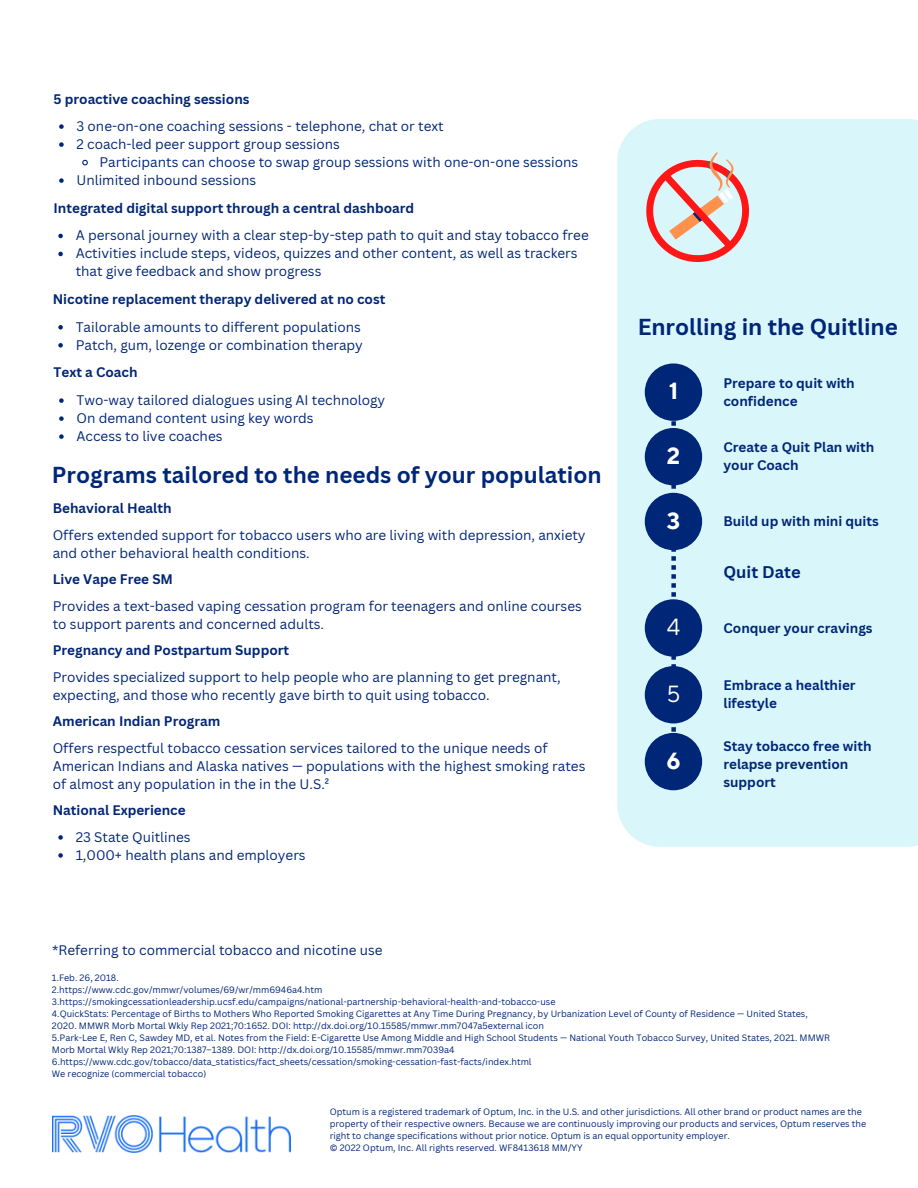
<style>
.page{position:relative;width:918px;height:1188px;background:#fff}
.page>*{position:absolute;margin:0;border:0;box-sizing:border-box;transform-origin:0 0}
.t1{font:700 23.25px "TT Norms Pro";color:#fff}
.t2{font:23.25px "TT Norms Pro";color:#fff}
.t3{font:700 22.5px "Canva Sans";color:#002677}
.t4{font:700 16.5px "Canva Sans";color:#002677}
.t5{font:13.5px/18px "Canva Sans";color:#002677}
.t6{font:700 13.5px/18px "Canva Sans";color:#002677}
.t7{font:9px/12px "Canva Sans";color:#002677}
</style>
<div class="page">
<div style="left:617px;top:119px;width:301px;height:728px;background:#d9f6fa"></div>
<img style="left:53px;top:1116px;width:237px;height:37px">
<svg style="left:645px;top:152px;width:106px;height:112px;background:#e3bdbc"></svg>
<svg style="left:671px;top:421px;width:5px;height:311px"></svg>
<div style="left:645px;top:363px;width:57px;height:58px;background:#002677;border-radius:50%"></div>
<svg style="left:58px;top:234px;width:5px;height:4px"></svg>
<svg style="left:58px;top:252px;width:5px;height:4px"></svg>
<svg style="left:58px;top:325px;width:5px;height:5px"></svg>
<svg style="left:58px;top:343px;width:5px;height:5px"></svg>
<svg style="left:59px;top:398px;width:5px;height:5px"></svg>
<svg style="left:59px;top:416px;width:5px;height:5px"></svg>
<svg style="left:59px;top:434px;width:5px;height:5px"></svg>
<svg style="left:58px;top:835px;width:5px;height:5px"></svg>
<svg style="left:58px;top:853px;width:5px;height:5px"></svg>
<div style="left:645px;top:428px;width:57px;height:57px;background:#002677;border-radius:50%"></div>
<div style="left:645px;top:493px;width:57px;height:57px;background:#002677;border-radius:50%"></div>
<div style="left:645px;top:599px;width:57px;height:58px;background:#002677;border-radius:50%"></div>
<div style="left:645px;top:666px;width:57px;height:57px;background:#002677;border-radius:50%"></div>
<div style="left:645px;top:733px;width:57px;height:57px;background:#002677;border-radius:50%"></div>
<svg style="left:59px;top:124px;width:5px;height:5px"></svg>
<svg style="left:59px;top:142px;width:5px;height:5px"></svg>
<svg style="left:82px;top:159px;width:6px;height:7px"></svg>
<svg style="left:59px;top:178px;width:5px;height:5px"></svg>
<h3 class="t6" style="left:54px;top:90px;width:197px">5 proactive coaching sessions</h3>
<h3 class="t5" style="left:76px;top:117px;width:369px">3 one-on-one coaching sessions - telephone, chat or text<br>2 coach-led peer support group sessions</h3>
<h3 class="t5" style="left:76px;top:153px;width:503px;text-indent:23px">Participants can choose to swap group sessions with one-on-one sessions<br>Unlimited inbound sessions</h3>
<h3 class="t6" style="left:54px;top:199px;width:362px">Integrated digital support through a central dashboard</h3>
<h3 class="t5" style="left:76px;top:226px;width:515px">A personal journey with a clear step-by-step path to quit and stay tobacco free<br>Activities include steps, videos, quizzes and other content, as well as trackers that give feedback and show progress</h3>
<h3 class="t6" style="left:53px;top:290px;width:334px">Nicotine replacement therapy delivered at no cost</h3>
<h3 class="t5" style="left:76px;top:318px;width:289px">Tailorable amounts to different populations<br>Patch, gum, lozenge or combination therapy</h3>
<h3 class="t6" style="left:54px;top:363px;width:86px">Text a Coach</h3>
<h3 class="t5" style="left:77px;top:391px;width:310px">Two-way tailored dialogues using AI technology<br>On demand content using key words<br>Access to live coaches</h3>
<h2 class="t3" style="left:52px;top:459px;width:551px">Programs tailored to the needs of your population</h2>
<h3 class="t6" style="left:53px;top:499px;width:120px">Behavioral Health</h3>
<h3 class="t5" style="left:53px;top:525px;width:534px">Offers extended support for tobacco users who are living with depression, anxiety and other behavioral health conditions.</h3>
<h3 class="t6" style="left:53px;top:570px;width:122px">Live Vape Free SM</h3>
<h3 class="t5" style="left:53px;top:596px;width:531px">Provides a text-based vaping cessation program for teenagers and online courses to support parents and concerned adults.</h3>
<h3 class="t6" style="left:53px;top:641px;width:238px">Pregnancy and Postpartum Support</h3>
<h3 class="t5" style="left:53px;top:668px;width:510px">Provides specialized support to help people who are planning to get pregnant, expecting, and those who recently gave birth to quit using tobacco.</h3>
<h3 class="t6" style="left:53px;top:712px;width:169px">American Indian Program</h3>
<h3 class="t5" style="left:53px;top:739px;width:534px">Offers respectful tobacco cessation services tailored to the unique needs of<br>American Indians and Alaska natives — populations with the highest smoking rates of almost any population in the in the U.S.²</h3>
<h3 class="t6" style="left:53px;top:801px;width:135px">National Experience</h3>
<h3 class="t5" style="left:76px;top:828px;width:231px">23 State Quitlines<br>1,000+ health plans and employers</h3>
<h3 class="t5" style="left:52px;top:941px;width:332px">*Referring to commercial tobacco and nicotine use</h3>
<h2 class="t3" style="left:638px;top:311px;width:262px">Enrolling in the Quitline</h2>
<h3 class="t6" style="left:723px;top:374px;width:133px">Prepare to quit with confidence</h3>
<h3 class="t6" style="left:723px;top:438px;width:152px">Create a Quit Plan with your Coach</h3>
<h1 class="t1" style="left:669px;top:377px;width:11px">1</h1>
<h1 class="t1" style="left:667px;top:442px;width:15px">2</h1>
<h1 class="t1" style="left:667px;top:507px;width:15px">3</h1>
<h3 class="t6" style="left:723px;top:512px;width:157px">Build up with mini quits</h3>
<h3 class="t4" style="left:723px;top:561px;width:79px">Quit Date</h3>
<h1 class="t2" style="left:667px;top:613px;width:15px">4</h1>
<h3 class="t6" style="left:723px;top:618px;width:151px">Conquer your cravings</h3>
<h1 class="t2" style="left:667px;top:680px;width:16px">5</h1>
<h1 class="t1" style="left:667px;top:747px;width:16px">6</h1>
<h3 class="t6" style="left:723px;top:676px;width:134px">Embrace a healthier lifestyle</h3>
<h3 class="t6" style="left:723px;top:737px;width:150px">Stay tobacco free with relapse prevention support</h3>
<p class="t7" style="left:52px;top:972px;width:780px">1.Feb. 26, 2018.<br>2.https://www.cdc.gov/mmwr/volumes/69/wr/mm6946a4.htm<br>3.https://smokingcessationleadership.ucsf.edu/campaigns/national-partnership-behavioral-health-and-tobacco-use<br>4.QuickStats: Percentage of Births to Mothers Who Reported Smoking Cigarettes at Any Time During Pregnancy, by Urbanization Level of County of Residence — United States, 2020. MMWR Morb Mortal Wkly Rep 2021;70:1652. DOI: http://dx.doi.org/10.15585/mmwr.mm7047a5external icon<br>5.Park-Lee E, Ren C, Sawdey MD, et al. Notes from the Field: E-Cigarette Use Among Middle and High School Students — National Youth Tobacco Survey, United States, 2021. MMWR Morb Mortal Wkly Rep 2021;70:1387–1389. DOI: http://dx.doi.org/10.15585/mmwr.mm7039a4<br>6.https://www.cdc.gov/tobacco/data_statistics/fact_sheets/cessation/smoking-cessation-fast-facts/index.html<br>We recognize (commercial tobacco)</p>
<p class="t7" style="left:330px;top:1106px;width:538px">Optum is a registered trademark of Optum, Inc. in the U.S. and other jurisdictions. All other brand or product names are the property of their respective owners. Because we are continuously improving our products and services, Optum reserves the right to change specifications without prior notice. Optum is an equal opportunity employer.<br>© 2022 Optum, Inc. All rights reserved. WF8413618 MM/YY</p>
</div>
